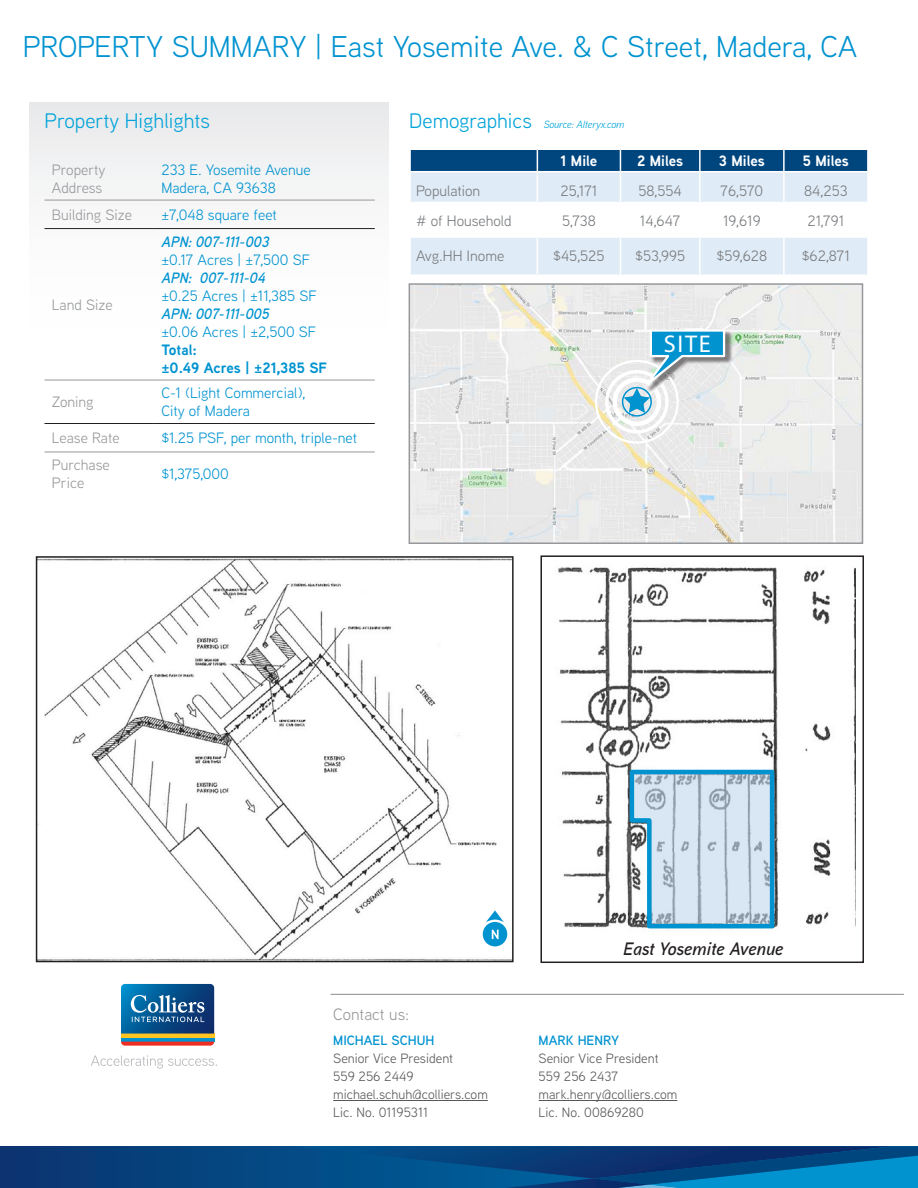
<style>
.page{position:relative;width:918px;height:1188px;background:#fff}
.page>*{position:absolute;margin:0;border:0;box-sizing:border-box;transform-origin:0 0}
.Contact_Info{font:30px "Aaux Next";color:#0093d0}
.t1{font:24.3px "Myriad Pro";color:#fff}
.Headline{font:21px "Aaux Next";color:#00a3d9}
.Contact_Info-2{font:italic 600 18px "Aaux Next";color:#231f20}
.Contact_Info-3{font:16.5px "Aaux Next";color:#96989b}
.Table_1_Value{font:15px "Aaux Next";color:#0093d0}
.Contact_Info-4{font:15px "Aaux Next";color:#787a7d}
.Table_1_Label{font:15px/18px "Aaux Next";color:#96989b}
.Table_1_Value-2{font:italic 600 15px "Aaux Next";color:#0093d0}
.Table_1_Value-3{font:700 15px "Aaux Next";color:#0093d0}
.Contact_Info-5{font:700 15px "Aaux Next";color:#fff}
.Contact_Info_copy{font:13.5px "Aaux Next";color:#57585a}
.FirstName_LastName{font:600 13.5px "Aaux Next";color:#0093d0}
.Headline-2{font:italic 10.5px "Aaux Next";color:#00a3d9}
.s1{font-style:normal;font-size:21px}
</style>
<div class="page">
<div style="left:0;top:1146px;width:918px;height:42px;background:#05407a"></div>
<svg style="left:293px;top:1146px;width:625px;height:42px"></svg>
<div style="left:30px;top:103px;width:359px;height:453px;background:linear-gradient(to bottom,#f0f1f2,#fff)"></div>
<svg style="left:91px;top:1055px;width:126px;height:14px"></svg>
<svg style="left:121px;top:983px;width:94px;height:63px;background:#416f8f"></svg>
<hr style="left:330px;top:994px;width:574px;height:1px;background:#96989b">
<hr style="left:44px;top:200px;width:110px;height:1px;background:#96989b">
<hr style="left:154px;top:200px;width:221px;height:1px;background:#96989b">
<hr style="left:44px;top:380px;width:110px;height:1px;background:#96989b">
<hr style="left:154px;top:380px;width:221px;height:1px;background:#96989b">
<hr style="left:44px;top:452px;width:110px;height:1px;background:#96989b">
<hr style="left:154px;top:452px;width:221px;height:1px;background:#96989b">
<hr style="left:44px;top:228px;width:110px;height:1px;background:#231f20">
<hr style="left:154px;top:228px;width:221px;height:1px;background:#231f20">
<hr style="left:44px;top:423px;width:110px;height:1px;background:#231f20">
<hr style="left:154px;top:423px;width:221px;height:1px;background:#231f20">
<img style="left:39px;top:559px;width:472px;height:400px">
<div style="left:36px;top:556px;width:478px;height:406px;border:2px solid #231f20"></div>
<div style="left:483px;top:922px;width:24px;height:24px;background:#0093d0;border-radius:50%"></div>
<svg style="left:492px;top:930px;width:7px;height:9px"></svg>
<svg style="left:486px;top:910px;width:18px;height:12px"></svg>
<svg style="left:411px;top:172px;width:456px;height:102px;fill:#dfebf6"></svg>
<div style="left:410px;top:149px;width:457px;height:22px;background:#00467e"></div>
<hr style="left:700px;top:148px;width:84px;height:2px;background:#fff">
<hr style="left:699px;top:150px;width:2px;height:21px;background:#fff">
<hr style="left:784px;top:148px;width:85px;height:2px;background:#fff">
<hr style="left:783px;top:150px;width:2px;height:21px;background:#fff">
<hr style="left:537px;top:172px;width:1px;height:30px;background:#fff">
<hr style="left:620px;top:172px;width:1px;height:30px;background:#fff">
<hr style="left:699px;top:172px;width:2px;height:30px;background:#fff">
<hr style="left:783px;top:172px;width:2px;height:30px;background:#fff">
<hr style="left:409px;top:202px;width:128px;height:1px;background:#fff">
<hr style="left:537px;top:202px;width:83px;height:1px;background:#fff">
<hr style="left:537px;top:203px;width:1px;height:33px;background:#fff">
<hr style="left:620px;top:202px;width:80px;height:1px;background:#fff">
<hr style="left:620px;top:203px;width:1px;height:33px;background:#fff">
<hr style="left:700px;top:202px;width:84px;height:1px;background:#fff">
<hr style="left:699px;top:203px;width:2px;height:33px;background:#fff">
<hr style="left:784px;top:202px;width:85px;height:1px;background:#fff">
<hr style="left:783px;top:203px;width:2px;height:33px;background:#fff">
<hr style="left:409px;top:236px;width:128px;height:2px;background:#fff">
<hr style="left:537px;top:236px;width:83px;height:2px;background:#fff">
<hr style="left:537px;top:238px;width:1px;height:36px;background:#fff">
<hr style="left:620px;top:236px;width:80px;height:2px;background:#fff">
<hr style="left:620px;top:238px;width:1px;height:36px;background:#fff">
<hr style="left:700px;top:236px;width:84px;height:2px;background:#fff">
<hr style="left:699px;top:238px;width:2px;height:36px;background:#fff">
<hr style="left:784px;top:236px;width:85px;height:2px;background:#fff">
<hr style="left:783px;top:238px;width:2px;height:36px;background:#fff">
<hr style="left:333px;top:1100px;width:155px;height:1px;background:#57585a">
<hr style="left:539px;top:1100px;width:138px;height:1px;background:#57585a">
<img style="left:412px;top:286px;width:448px;height:255px">
<div style="left:409px;top:283px;width:454px;height:261px;border:2px solid #96989b"></div>
<div style="left:613px;top:377px;width:48px;height:49px;border:4px solid #fff;border-radius:50%"></div>
<div style="left:605px;top:370px;width:64px;height:64px;border:3px solid #fff;border-radius:50%"></div>
<div style="left:622px;top:387px;width:30px;height:30px;border:2px solid #0093d0;border-radius:50%"></div>
<div style="left:647px;top:330px;width:86px;height:63px;background:#231f20;opacity:.55"></div>
<svg style="left:624px;top:328px;width:102px;height:85px"></svg>
<img style="left:558px;top:567px;width:298px;height:361px">
<div style="left:540px;top:555px;width:324px;height:408px;border:2px solid #231f20"></div>
<svg style="left:627px;top:767px;width:150px;height:162px;background:#b4d0e1"></svg>
<p class="Contact_Info" style="left:23px;top:26px;width:836px">PROPERTY SUMMARY | East Yosemite Ave. &amp; C Street, Madera, CA</p>
<p class="Headline" style="left:44px;top:107px;width:167px">Property Highlights</p>
<p class="Table_1_Label" style="left:52px;top:160px;width:55px">Property</p>
<p class="Table_1_Label" style="left:52px;top:178px;width:52px">Address</p>
<p class="Table_1_Value" style="left:161px;top:159px;width:151px">233 E. Yosemite Avenue</p>
<p class="Table_1_Value" style="left:161px;top:177px;width:116px">Madera, CA 93638</p>
<p class="Table_1_Label" style="left:52px;top:205px;width:82px">Building Size</p>
<p class="Table_1_Value" style="left:161px;top:204px;width:117px">±7,048 square feet</p>
<p class="Table_1_Label" style="left:52px;top:295px;width:62px">Land Size</p>
<p class="Table_1_Label" style="left:52px;top:392px;width:43px">Zoning</p>
<p class="Table_1_Value-2" style="left:161px;top:231px;width:109px">APN: 007-111-003</p>
<p class="Table_1_Value" style="left:161px;top:249px;width:150px">±0.17 Acres | ±7,500 SF</p>
<p class="Table_1_Value-2" style="left:161px;top:267px;width:105px">APN: 007-111-04</p>
<p class="Table_1_Value" style="left:161px;top:285px;width:157px">±0.25 Acres | ±11,385 SF</p>
<p class="Table_1_Value-2" style="left:161px;top:303px;width:109px">APN: 007-111-005</p>
<p class="Table_1_Value" style="left:161px;top:321px;width:156px">±0.06 Acres | ±2,500 SF</p>
<p class="Table_1_Value-3" style="left:161px;top:339px;width:37px">Total:</p>
<p class="Table_1_Value-3" style="left:161px;top:357px;width:167px">±0.49 Acres | ±21,385 SF</p>
<p class="Table_1_Value" style="left:161px;top:383px;width:145px">C-1 (Light Commercial),</p>
<p class="Table_1_Value" style="left:161px;top:401px;width:90px">City of Madera</p>
<p class="Table_1_Label" style="left:52px;top:428px;width:69px">Lease Rate</p>
<p class="Table_1_Value" style="left:161px;top:428px;width:197px">$1.25 PSF, per month, triple-net</p>
<p class="Table_1_Label" style="left:52px;top:455px;width:59px">Purchase<br>Price</p>
<p class="Table_1_Value" style="left:161px;top:464px;width:69px">$1,375,000</p>
<p class="Headline-2" style="left:409px;top:117px;width:216px"><span class="s1">Demographics</span> Source: Alteryx.com</p>
<p class="Contact_Info-5" style="left:561px;top:150px;width:38px">1 Mile</p>
<p class="Contact_Info-5" style="left:637px;top:150px;width:48px">2 Miles</p>
<p class="Contact_Info-5" style="left:719px;top:150px;width:47px">3 Miles</p>
<p class="Contact_Info-5" style="left:803px;top:150px;width:47px">5 Miles</p>
<p class="Contact_Info-4" style="left:416px;top:180px;width:66px">Population</p>
<p class="Contact_Info-4" style="left:560px;top:180px;width:38px">25,171</p>
<p class="Contact_Info-4" style="left:639px;top:180px;width:45px">58,554</p>
<p class="Contact_Info-4" style="left:721px;top:180px;width:44px">76,570</p>
<p class="Contact_Info-4" style="left:804px;top:180px;width:45px">84,253</p>
<p class="Contact_Info-4" style="left:416px;top:211px;width:97px"># of Household</p>
<p class="Contact_Info-4" style="left:562px;top:211px;width:35px">5,738</p>
<p class="Contact_Info-4" style="left:640px;top:211px;width:42px">14,647</p>
<p class="Contact_Info-4" style="left:723px;top:211px;width:39px">19,619</p>
<p class="Contact_Info-4" style="left:808px;top:211px;width:38px">21,791</p>
<p class="Contact_Info-4" style="left:416px;top:246px;width:90px">Avg.HH Inome</p>
<p class="Contact_Info-4" style="left:553px;top:246px;width:53px">$45,525</p>
<p class="Contact_Info-4" style="left:635px;top:246px;width:51px">$53,995</p>
<p class="Contact_Info-4" style="left:717px;top:246px;width:52px">$59,628</p>
<p class="Contact_Info-4" style="left:802px;top:246px;width:50px">$62,871</p>
<p class="t1" style="left:664px;top:329px;width:48px">SITE</p>
<p class="Contact_Info-2" style="left:623px;top:936px;width:162px">East Yosemite Avenue</p>
<p class="Contact_Info-3" style="left:333px;top:1003px;width:78px">Contact us:</p>
<p class="FirstName_LastName" style="left:333px;top:1031px;width:103px">MICHAEL SCHUH</p>
<p class="Contact_Info_copy" style="left:333px;top:1049px;width:121px">Senior Vice President</p>
<p class="Contact_Info_copy" style="left:333px;top:1067px;width:82px">559 256 2449</p>
<p class="Contact_Info_copy" style="left:333px;top:1085px;width:156px">michael.schuh@colliers.com</p>
<p class="Contact_Info_copy" style="left:333px;top:1103px;width:96px">Lic. No. 01195311</p>
<p class="FirstName_LastName" style="left:539px;top:1031px;width:82px">MARK HENRY</p>
<p class="Contact_Info_copy" style="left:539px;top:1049px;width:121px">Senior Vice President</p>
<p class="Contact_Info_copy" style="left:539px;top:1067px;width:81px">559 256 2437</p>
<p class="Contact_Info_copy" style="left:539px;top:1085px;width:140px">mark.henry@colliers.com</p>
<p class="Contact_Info_copy" style="left:539px;top:1103px;width:107px">Lic. No. 00869280</p>
</div>
